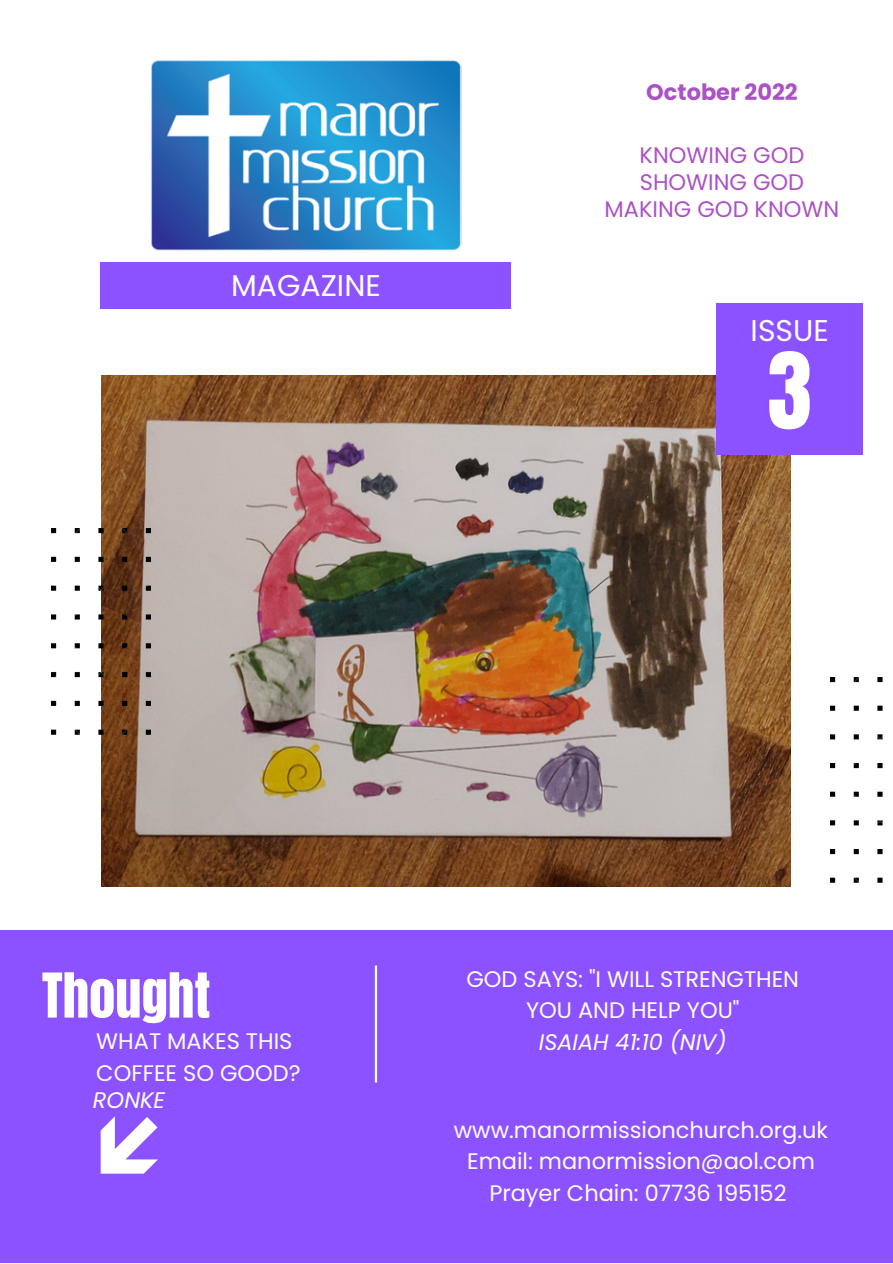
<style>
.page{position:relative;width:893px;height:1264px;background:#fff}
.page>*{position:absolute;margin:0;border:0;box-sizing:border-box;transform-origin:0 0}
.t1{font:89.85px "Anton";color:#fff}
.t2{font:52.5px "Anton";color:#fff}
.t3{font:30px "Poppins";color:#fff}
.t4{font:22.5px/31.5px "Poppins";color:#fff;text-align:center}
.t5{font:22.5px "Poppins";color:#ab52c5}
.t6{font:italic 22.5px "Poppins";color:#fff}
.t7{font:700 22.5px "Poppins";color:#ab52c5}
</style>
<div class="page">
<div style="left:0;top:929px;width:892px;height:333px;background:#8c52ff"></div>
<svg style="left:101px;top:1116px;width:57px;height:57px"></svg>
<img style="left:102px;top:375px;width:688px;height:511px">
<div style="left:101px;top:262px;width:410px;height:46px;background:#8c52ff"></div>
<div style="left:716px;top:303px;width:146px;height:152px;background:#8c52ff"></div>
<img style="left:51px;top:528px;width:99px;height:206px">
<img style="left:830px;top:677px;width:53px;height:206px">
<hr style="left:375px;top:965px;width:2px;height:117px;background:#fff">
<img style="left:151px;top:60px;width:311px;height:191px">
<h3 class="t3" style="left:231px;top:264px;width:151px">MAGAZINE</h3>
<p class="t7" style="left:646px;top:76px;width:153px">October 2022</p>
<p class="t5" style="left:639px;top:139px;width:166px">KNOWING GOD</p>
<p class="t5" style="left:639px;top:166px;width:166px">SHOWING GOD</p>
<p class="t5" style="left:604px;top:193px;width:236px">MAKING GOD KNOWN</p>
<h3 class="t3" style="left:750px;top:309px;width:80px">ISSUE</h3>
<h1 class="t1" style="left:767px;top:326px;width:46px">3</h1>
<h2 class="t2" style="left:42px;top:957px;width:170px">Thought</h2>
<p class="t4" style="left:96px;top:1025px;width:206px;text-align:left">WHAT MAKES THIS<br>COFFEE SO GOOD?</p>
<p class="t6" style="left:93px;top:1084px;width:74px">RONKE</p>
<p class="t4" style="left:466px;top:963px;width:334px">GOD SAYS: "I WILL STRENGTHEN<br>YOU AND HELP YOU"</p>
<p class="t6" style="left:539px;top:1026px;width:189px">ISAIAH 41:10 (NIV)</p>
<p class="t4" style="left:453px;top:1114px;width:376px">www.manormissionchurch.org.uk<br>Email: manormission@aol.com<br>Prayer Chain: 07736 195152</p>
</div>
